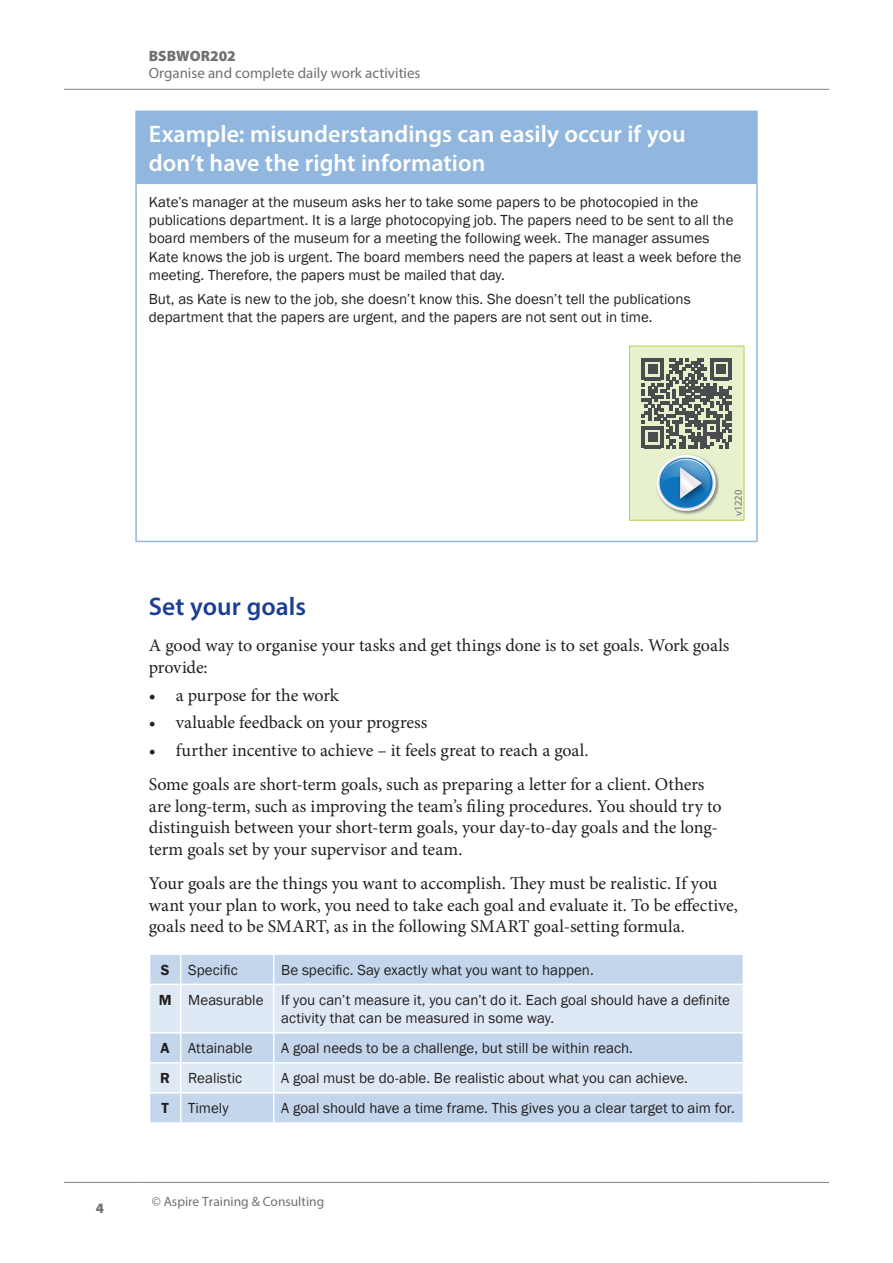
<style>
.page{position:relative;width:893px;height:1263px;background:#fff}
.page>*{position:absolute;margin:0;border:0;box-sizing:border-box;transform-origin:0 0}
.H2{font:600 25.5px "Myriad Pro";letter-spacing:.005em;color:#1b3f94}
.H4_example{font:600 24px/28.5px "Myriad Pro";color:#fff}
.t1{font:18px/21.8px "Minion Pro";letter-spacing:-.005em;color:#231f20}
.table_text{font:15px/18.3px "Franklin Gothic";color:#231f20}
.t2{font:15px "Myriad Pro";color:#717074}
.t3{font:900 15px "Myriad Pro";color:#717074}
.table_head{font:600 15px "Franklin Gothic";color:#231f20}
.t4{font:900 14.25px "Myriad Pro";color:#717074}
.t5{font:13.5px "Myriad Pro";color:#717074}
.t6{font:10.5px "Myriad Pro";letter-spacing:-.01em;color:#717074}
</style>
<div class="page">
<hr style="left:64px;top:1182px;width:72px;height:1px;background:#808285">
<hr style="left:136px;top:1182px;width:621px;height:1px;background:#808285">
<hr style="left:757px;top:1182px;width:72px;height:1px;background:#808285">
<hr style="left:64px;top:89px;width:72px;height:1px;background:#808285">
<hr style="left:136px;top:89px;width:621px;height:1px;background:#808285">
<hr style="left:757px;top:89px;width:72px;height:1px;background:#808285">
<div style="left:136px;top:111px;width:621px;height:72px;background:#91b7de"></div>
<hr style="left:135px;top:184px;width:2px;height:357px;background:#91b7de">
<hr style="left:756px;top:184px;width:2px;height:357px;background:#91b7de">
<hr style="left:135px;top:541px;width:623px;height:1px;background:#91b7de">
<hr style="left:135px;top:111px;width:623px;height:1px;background:#91b7de">
<hr style="left:135px;top:112px;width:2px;height:71px;background:#91b7de">
<hr style="left:756px;top:112px;width:2px;height:71px;background:#91b7de">
<hr style="left:135px;top:183px;width:623px;height:1px;background:#91b7de">
<div style="left:150px;top:955px;width:593px;height:167px;background:#c4d6ec"></div>
<svg style="left:150px;top:985px;width:593px;height:107px;background:#d8e4f2"></svg>
<svg style="left:180px;top:955px;width:1px;height:28px"></svg>
<svg style="left:273px;top:955px;width:1px;height:28px"></svg>
<hr style="left:149px;top:983px;width:32px;height:2px;background:#fff">
<hr style="left:181px;top:983px;width:93px;height:2px;background:#fff">
<hr style="left:180px;top:985px;width:1px;height:47px;background:#fff">
<hr style="left:274px;top:983px;width:470px;height:2px;background:#fff">
<hr style="left:273px;top:985px;width:1px;height:47px;background:#fff">
<hr style="left:149px;top:1032px;width:32px;height:1px;background:#fff">
<hr style="left:181px;top:1032px;width:93px;height:1px;background:#fff">
<hr style="left:274px;top:1032px;width:470px;height:1px;background:#fff">
<hr style="left:149px;top:1062px;width:32px;height:1px;background:#fff">
<hr style="left:181px;top:1062px;width:93px;height:1px;background:#fff">
<hr style="left:274px;top:1062px;width:470px;height:1px;background:#fff">
<hr style="left:149px;top:1092px;width:32px;height:2px;background:#fff">
<hr style="left:181px;top:1092px;width:93px;height:2px;background:#fff">
<svg style="left:180px;top:1033px;width:1px;height:89px"></svg>
<hr style="left:274px;top:1092px;width:470px;height:2px;background:#fff">
<svg style="left:273px;top:1033px;width:1px;height:89px"></svg>
<div style="left:629px;top:346px;width:115px;height:174px;background:#e7f1ce"></div>
<svg style="left:642px;top:358px;width:90px;height:90px"></svg>
<div style="left:629px;top:346px;width:115px;height:174px;border:1px solid #b1d349"></div>
<img style="left:676px;top:454px;width:43px;height:61px">
<svg style="left:656px;top:455px;width:61px;height:57px"></svg>
<p class="t3" style="left:149px;top:47px;width:89px">BSBWOR202</p>
<p class="t2" style="left:149px;top:63px;width:273px">Organise and complete daily work activities</p>
<h4 class="H4_example" style="left:149px;top:119px;width:538px">Example: misunderstandings can easily occur if you don’t have the right information</h4>
<p class="table_text" style="left:149px;top:193px;width:594px">Kate’s manager at the museum asks her to take some papers to be photocopied in the publications department. It is a large photocopying job. The papers need to be sent to all the board members of the museum for a meeting the following week. The manager assumes Kate knows the job is urgent. The board members need the papers at least a week before the meeting. Therefore, the papers must be mailed that day.</p>
<p class="table_text" style="left:149px;top:290px;width:543px">But, as Kate is new to the job, she doesn’t know this. She doesn’t tell the publications department that the papers are urgent, and the papers are not sent out in time.</p>
<p class="t4" style="left:96px;top:1200px;width:10px">4</p>
<p class="t6" style="left:732px;top:516px;width:27px;rotate:-90deg">v1220</p>
<h3 class="H2" style="left:149px;top:590px;width:159px">Set your goals</h3>
<p class="t1" style="left:149px;top:635px;width:582px">A good way to organise your tasks and get things done is to set goals. Work goals provide:</p>
<p class="t1" style="left:149px;top:684px;width:191px">• a purpose for the work</p>
<p class="t1" style="left:149px;top:712px;width:280px">• valuable feedback on your progress</p>
<p class="t1" style="left:149px;top:740px;width:441px">• further incentive to achieve – it feels great to reach a goal.</p>
<p class="t1" style="left:149px;top:773px;width:574px">Some goals are short-term goals, such as preparing a letter for a client. Others are long-term, such as improving the team’s filing procedures. You should try to distinguish between your short-term goals, your day-to-day goals and the long&shy;term goals set by your supervisor and team.</p>
<p class="t1" style="left:149px;top:872px;width:591px">Your goals are the things you want to accomplish. They must be realistic. If you want your plan to work, you need to take each goal and evaluate it. To be effective, goals need to be SMART, as in the following SMART goal-setting formula.</p>
<p class="table_head" style="left:161px;top:960px;width:10px">S</p>
<p class="table_text" style="left:188px;top:961px;width:51px">Specific</p>
<p class="table_text" style="left:281px;top:961px;width:314px">Be specific. Say exactly what you want to happen.</p>
<p class="table_head" style="left:159px;top:990px;width:14px">M</p>
<p class="table_text" style="left:188px;top:991px;width:77px">Measurable</p>
<p class="table_text" style="left:281px;top:991px;width:450px">If you can’t measure it, you can’t do it. Each goal should have a definite activity that can be measured in some way.</p>
<p class="table_head" style="left:161px;top:1039px;width:11px">A</p>
<p class="table_text" style="left:188px;top:1039px;width:66px">Attainable</p>
<p class="table_text" style="left:281px;top:1039px;width:353px">A goal needs to be a challenge, but still be within reach.</p>
<p class="table_head" style="left:160px;top:1069px;width:11px">R</p>
<p class="table_text" style="left:188px;top:1069px;width:55px">Realistic</p>
<p class="table_text" style="left:281px;top:1069px;width:408px">A goal must be do-able. Be realistic about what you can achieve.</p>
<p class="table_head" style="left:161px;top:1099px;width:9px">T</p>
<p class="table_text" style="left:188px;top:1099px;width:42px">Timely</p>
<p class="table_text" style="left:281px;top:1099px;width:455px">A goal should have a time frame. This gives you a clear target to aim for.</p>
<p class="t5" style="left:152px;top:1193px;width:174px">© Aspire Training &amp; Consulting</p>
</div>
